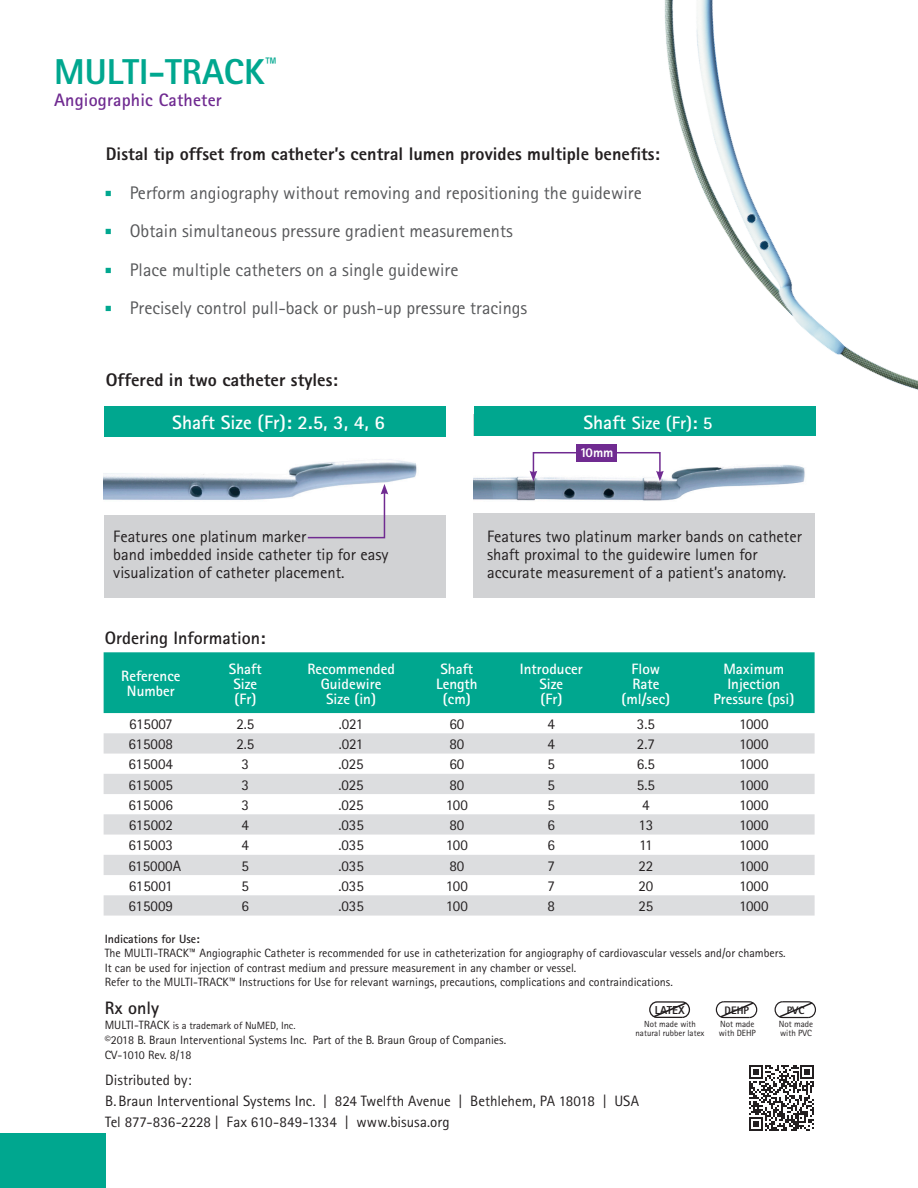
<style>
.page{position:relative;width:918px;height:1188px;background:#fff}
.page>*{position:absolute;margin:0;border:0;box-sizing:border-box;transform-origin:0 0}
.t1{font:800 36px "Rotis Sans Serif";color:#00a78f}
.t2{font:700 19.5px "Rotis Sans Serif";color:#fff}
.t3{font:18.3px "Rotis Sans Serif";color:#57585a}
.t4{font:800 18.3px "Rotis Sans Serif";color:#231f20}
.t5{font:700 18px "Rotis Sans Serif";color:#231f20}
.t6{font:700 18px "Rotis Sans Serif";letter-spacing:.01em;color:#702b91}
.t7{font:700 18px "Rotis Sans Serif";color:#fff}
.t8{font:16.5px/18px "Rotis Sans Serif";color:#231f20}
.Body_text{font:15px "Rotis Sans Serif";color:#231f20}
.Bodytext__Box{font:15px/21px "Rotis Sans Serif";color:#231f20}
.Body_text-2{font:700 15px/15px "Rotis Sans Serif";color:#fff;text-align:center}
.t9{font:800 13.5px "Rotis Sans Serif";color:#fff}
.t10{font:12px/14.4px "Rotis Sans Serif";color:#231f20}
.t11{font:700 12px "Rotis Sans Serif";color:#231f20}
.t12{font:800 11.55px "Rotis Sans Serif";color:#231f20}
.t13{font:800 10.8px "Rotis Sans Serif";color:#231f20}
.t14{font:10.5px "Rotis Sans Serif";color:#231f20}
.t15{font:9px/9px "Rotis Sans Serif";color:#231f20}
.t16{font:8.85px/9px "Rotis Sans Serif";color:#231f20;text-align:center}
.s1{font-size:19.5px}
.s2{font-size:12px}
</style>
<div class="page">
<img style="left:436px;top:0;width:482px;height:481px">
<div style="left:0;top:1134px;width:105px;height:54px;background:#00a78f"></div>
<svg style="left:749px;top:1065px;width:65px;height:66px"></svg>
<div style="left:104px;top:652px;width:711px;height:61px;background:#00a78f"></div>
<svg style="left:104px;top:733px;width:711px;height:183px;fill:#dcdddf"></svg>
<div style="left:105px;top:414px;width:341px;height:184px;background:#d1d2d4"></div>
<img style="left:104px;top:437px;width:346px;height:77px">
<div style="left:105px;top:407px;width:341px;height:30px;background:#00a78f"></div>
<svg style="left:306px;top:484px;width:82px;height:55px"></svg>
<div style="left:474px;top:414px;width:341px;height:184px;background:#d1d2d4"></div>
<div style="left:474px;top:407px;width:341px;height:30px;background:#00a78f"></div>
<img style="left:474px;top:437px;width:349px;height:76px">
<div style="left:533px;top:452px;width:128px;height:22px;border:2px solid #702b91"></div>
<svg style="left:530px;top:471px;width:7px;height:10px"></svg>
<svg style="left:656px;top:471px;width:8px;height:10px"></svg>
<div style="left:576px;top:444px;width:41px;height:18px;background:#702b91"></div>
<svg style="left:649px;top:1001px;width:42px;height:17px"></svg>
<svg style="left:715px;top:1001px;width:43px;height:18px"></svg>
<svg style="left:774px;top:1001px;width:42px;height:18px"></svg>
<p class="t1" style="left:54px;top:49px;width:225px">MULTI-TRACK<sup>™</sup></p>
<p class="t6" style="left:54px;top:88px;width:169px">Angiographic Catheter</p>
<p class="t4" style="left:106px;top:143px;width:556px">Distal tip offset from catheter’s central lumen provides multiple benefits:</p>
<p class="t3" style="left:130px;top:182px;width:513px">Perform angiography without removing and repositioning the guidewire</p>
<p class="t3" style="left:130px;top:220px;width:384px">Obtain simultaneous pressure gradient measurements</p>
<p class="t3" style="left:130px;top:259px;width:330px">Place multiple catheters on a single guidewire</p>
<p class="t3" style="left:130px;top:297px;width:399px">Precisely control pull-back or push-up pressure tracings</p>
<p class="t4" style="left:106px;top:368px;width:234px">Offered in two catheter styles:</p>
<p class="t2" style="left:172px;top:410px;width:214px">Shaft Size (Fr): 2.5, 3, 4, 6</p>
<p class="t8" style="left:113px;top:527px;width:277px">Features one platinum marker<br>band imbedded inside catheter tip for easy visualization of catheter placement.</p>
<p class="t5" style="left:105px;top:627px;width:162px">Ordering Information:</p>
<p class="t7" style="left:583px;top:411px;width:131px"><span class="s1">Shaft</span> Size (Fr): 5</p>
<p class="t9" style="left:580px;top:444px;width:35px">10mm</p>
<p class="t8" style="left:487px;top:527px;width:316px">Features two platinum marker bands on catheter shaft proximal to the guidewire lumen for accurate measurement of a patient’s anatomy.</p>
<p class="Body_text-2" style="left:121px;top:668px;width:61px">Reference<br>Number</p>
<p class="Body_text-2" style="left:229px;top:661px;width:34px;text-align:left">Shaft<br>Size (Fr)</p>
<p class="Body_text-2" style="left:307px;top:661px;width:89px">Recommended<br>Guidewire<br>Size (in)</p>
<p class="Body_text-2" style="left:436px;top:661px;width:43px">Shaft<br>Length (cm)</p>
<p class="Body_text-2" style="left:520px;top:661px;width:64px">Introducer<br>Size<br>(Fr)</p>
<p class="Body_text-2" style="left:622px;top:661px;width:50px">Flow<br>Rate (ml/sec)</p>
<p class="Body_text-2" style="left:713px;top:661px;width:83px">Maximum<br>Injection<br>Pressure (psi)</p>
<p class="Body_text" style="left:129px;top:715px;width:45px">615007</p>
<p class="Body_text" style="left:236px;top:715px;width:20px">2.5</p>
<p class="Body_text" style="left:339px;top:715px;width:26px">.021</p>
<p class="Body_text" style="left:449px;top:715px;width:16px">60</p>
<p class="Body_text" style="left:548px;top:715px;width:9px">4</p>
<p class="Body_text" style="left:637px;top:715px;width:20px">3.5</p>
<p class="Bodytext__Box" style="left:739px;top:713px;width:31px">1000</p>
<p class="Body_text" style="left:129px;top:735px;width:46px">615008</p>
<p class="Body_text" style="left:236px;top:735px;width:20px">2.5</p>
<p class="Body_text" style="left:339px;top:735px;width:26px">.021</p>
<p class="Body_text" style="left:449px;top:735px;width:16px">80</p>
<p class="Body_text" style="left:548px;top:735px;width:9px">4</p>
<p class="Body_text" style="left:637px;top:735px;width:20px">2.7</p>
<p class="Body_text" style="left:739px;top:735px;width:31px">1000</p>
<p class="Body_text" style="left:129px;top:755px;width:46px">615004</p>
<p class="Body_text" style="left:242px;top:755px;width:9px">3</p>
<p class="Body_text" style="left:338px;top:755px;width:27px">.025</p>
<p class="Body_text" style="left:449px;top:755px;width:16px">60</p>
<p class="Body_text" style="left:548px;top:755px;width:9px">5</p>
<p class="Body_text" style="left:637px;top:755px;width:20px">6.5</p>
<p class="Body_text" style="left:739px;top:755px;width:31px">1000</p>
<p class="Body_text" style="left:129px;top:776px;width:46px">615005</p>
<p class="Body_text" style="left:242px;top:776px;width:9px">3</p>
<p class="Body_text" style="left:338px;top:776px;width:27px">.025</p>
<p class="Body_text" style="left:449px;top:776px;width:16px">80</p>
<p class="Body_text" style="left:548px;top:776px;width:9px">5</p>
<p class="Body_text" style="left:637px;top:776px;width:20px">5.5</p>
<p class="Body_text" style="left:739px;top:776px;width:31px">1000</p>
<p class="Body_text" style="left:129px;top:796px;width:46px">615006</p>
<p class="Body_text" style="left:242px;top:796px;width:9px">3</p>
<p class="Body_text" style="left:338px;top:796px;width:27px">.025</p>
<p class="Body_text" style="left:446px;top:796px;width:23px">100</p>
<p class="Body_text" style="left:548px;top:796px;width:9px">5</p>
<p class="Body_text" style="left:642px;top:796px;width:9px">4</p>
<p class="Body_text" style="left:739px;top:796px;width:31px">1000</p>
<p class="Body_text" style="left:129px;top:816px;width:46px">615002</p>
<p class="Body_text" style="left:242px;top:816px;width:9px">4</p>
<p class="Body_text" style="left:338px;top:816px;width:27px">.035</p>
<p class="Body_text" style="left:449px;top:816px;width:16px">80</p>
<p class="Body_text" style="left:548px;top:816px;width:9px">6</p>
<p class="Body_text" style="left:638px;top:816px;width:16px">13</p>
<p class="Body_text" style="left:739px;top:816px;width:31px">1000</p>
<p class="Body_text" style="left:129px;top:836px;width:46px">615003</p>
<p class="Body_text" style="left:242px;top:836px;width:9px">4</p>
<p class="Body_text" style="left:338px;top:836px;width:27px">.035</p>
<p class="Body_text" style="left:446px;top:836px;width:23px">100</p>
<p class="Body_text" style="left:548px;top:836px;width:9px">6</p>
<p class="Body_text" style="left:639px;top:836px;width:15px">11</p>
<p class="Body_text" style="left:739px;top:836px;width:31px">1000</p>
<p class="Body_text" style="left:128px;top:857px;width:54px">615000A</p>
<p class="Body_text" style="left:242px;top:857px;width:9px">5</p>
<p class="Body_text" style="left:338px;top:857px;width:27px">.035</p>
<p class="Body_text" style="left:449px;top:857px;width:16px">80</p>
<p class="Body_text" style="left:548px;top:857px;width:9px">7</p>
<p class="Body_text" style="left:638px;top:857px;width:16px">22</p>
<p class="Body_text" style="left:739px;top:857px;width:31px">1000</p>
<p class="Body_text" style="left:129px;top:877px;width:45px">615001</p>
<p class="Body_text" style="left:242px;top:877px;width:9px">5</p>
<p class="Body_text" style="left:338px;top:877px;width:27px">.035</p>
<p class="Body_text" style="left:446px;top:877px;width:23px">100</p>
<p class="Body_text" style="left:548px;top:877px;width:9px">7</p>
<p class="Body_text" style="left:638px;top:877px;width:16px">20</p>
<p class="Body_text" style="left:739px;top:877px;width:31px">1000</p>
<p class="Body_text" style="left:129px;top:897px;width:46px">615009</p>
<p class="Body_text" style="left:242px;top:897px;width:9px">6</p>
<p class="Body_text" style="left:338px;top:897px;width:27px">.035</p>
<p class="Body_text" style="left:446px;top:897px;width:23px">100</p>
<p class="Body_text" style="left:548px;top:897px;width:9px">8</p>
<p class="Body_text" style="left:638px;top:897px;width:16px">25</p>
<p class="Bodytext__Box" style="left:739px;top:895px;width:31px">1000</p>
<p class="t11" style="left:105px;top:931px;width:97px">Indications for Use:</p>
<p class="t10" style="left:105px;top:946px;width:682px">The MULTI-TRACK™ Angiographic Catheter is recommended for use in catheterization for angiography of cardiovascular vessels and/or chambers.<br>It can be used for injection of contrast medium and pressure measurement in any chamber or vessel.</p>
<p class="t10" style="left:105px;top:975px;width:570px">Refer to the MULTI-TRACK™ Instructions for Use for relevant warnings, precautions, complications and contraindications.</p>
<p class="t5" style="left:105px;top:996px;width:56px">Rx only</p>
<p class="t14" style="left:105px;top:1019px;width:192px"><span class="s2">MULTI-TRACK</span> is a trademark of NuMED, Inc.</p>
<p class="t10" style="left:105px;top:1033px;width:403px">©2018 B. Braun Interventional Systems Inc. Part of the B. Braun Group of Companies.</p>
<p class="t10" style="left:105px;top:1048px;width:88px">CV-1010 Rev. 8/18</p>
<p class="t12" style="left:655px;top:1002px;width:32px">LATEX</p>
<p class="t16" style="left:636px;top:1019px;width:70px">Not made with natural rubber latex</p>
<p class="t13" style="left:725px;top:1003px;width:26px">DEHP</p>
<p class="t15" style="left:719px;top:1019px;width:39px">Not made with DEHP</p>
<p class="t13" style="left:787px;top:1003px;width:19px">PVC</p>
<p class="t15" style="left:779px;top:1019px;width:36px">Not made with PVC</p>
<p class="Bodytext__Box" style="left:105px;top:1069px;width:88px">Distributed by:</p>
<p class="Bodytext__Box" style="left:105px;top:1090px;width:535px">B.Braun Interventional Systems Inc. | 824 Twelfth Avenue | Bethlehem, PA 18018 | USA<br>Tel 877-836-2228 | Fax 610-849-1334 | www.bisusa.org</p>
</div>
